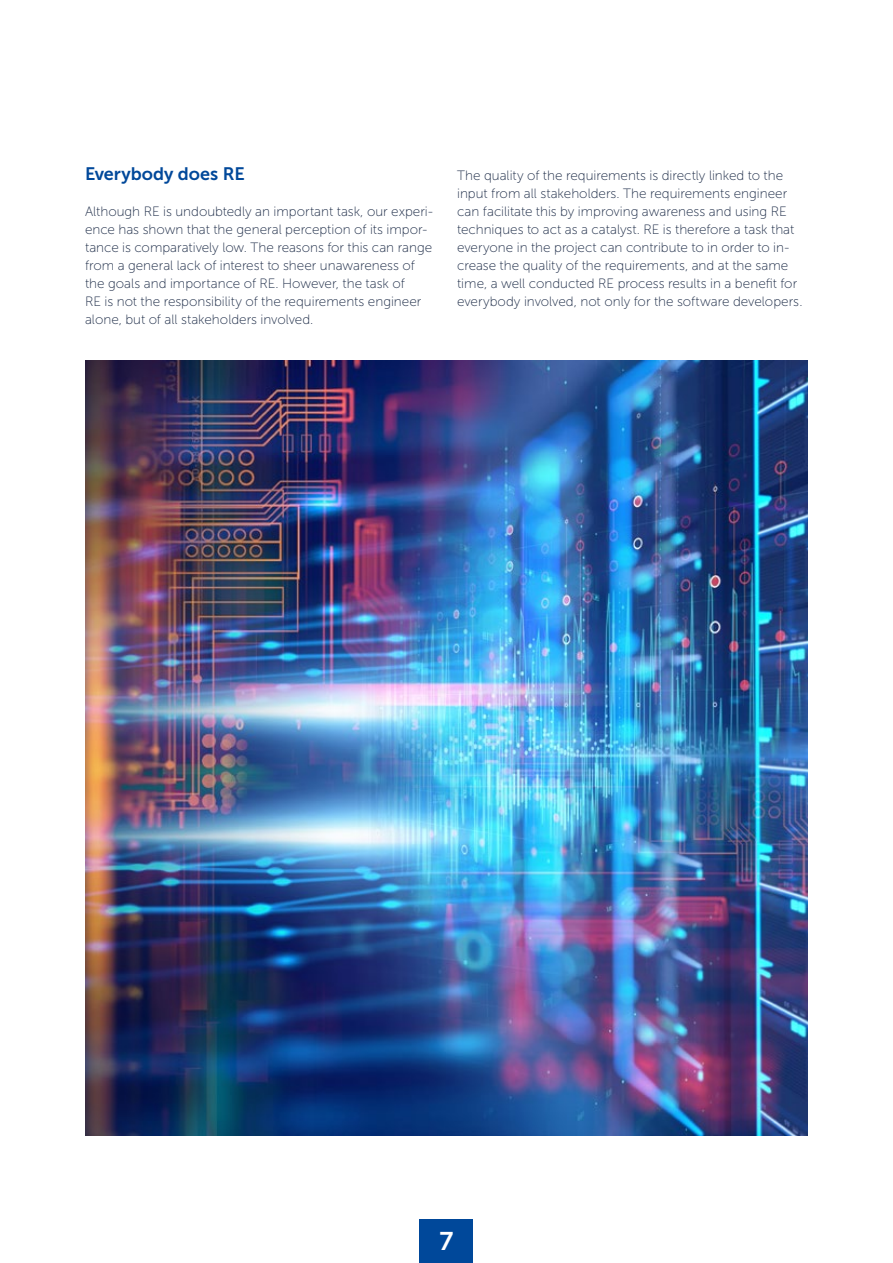
<style>
.page{position:relative;width:893px;height:1263px;background:#fff}
.page>*{position:absolute;margin:0;border:0;box-sizing:border-box;transform-origin:0 0}
.t1{font:25.5px "Museo Sans 700";color:#fff}
.t2{font:18px "Museo Sans 700";color:#00489a}
.t3{font:13.5px/18px "Museo Sans 100";color:#192844}
</style>
<div class="page">
<div style="left:419px;top:1219px;width:54px;height:44px;background:#00489a"></div>
<img style="left:85px;top:360px;width:723px;height:775px">
<h2 class="t2" style="left:85px;top:164px;width:161px">Everybody does RE</h2>
<p class="t3" style="left:85px;top:203px;width:349px">Although RE is undoubtedly an important task, our experi&shy;ence has shown that the general perception of its impor&shy;tance is comparatively low. The reasons for this can range from a general lack of interest to sheer unawareness of the goals and importance of RE. However, the task of<br>RE is not the responsibility of the requirements engineer alone, but of all stakeholders involved.</p>
<p class="t3" style="left:457px;top:167px;width:347px">The quality of the requirements is directly linked to the input from all stakeholders. The requirements engineer can facilitate this by improving awareness and using RE techniques to act as a catalyst. RE is therefore a task that everyone in the project can contribute to in order to in&shy;crease the quality of the requirements, and at the same time, a well conducted RE process results in a benefit for everybody involved, not only for the software developers.</p>
<h1 class="t1" style="left:440px;top:1227px;width:15px">7</h1>
</div>
